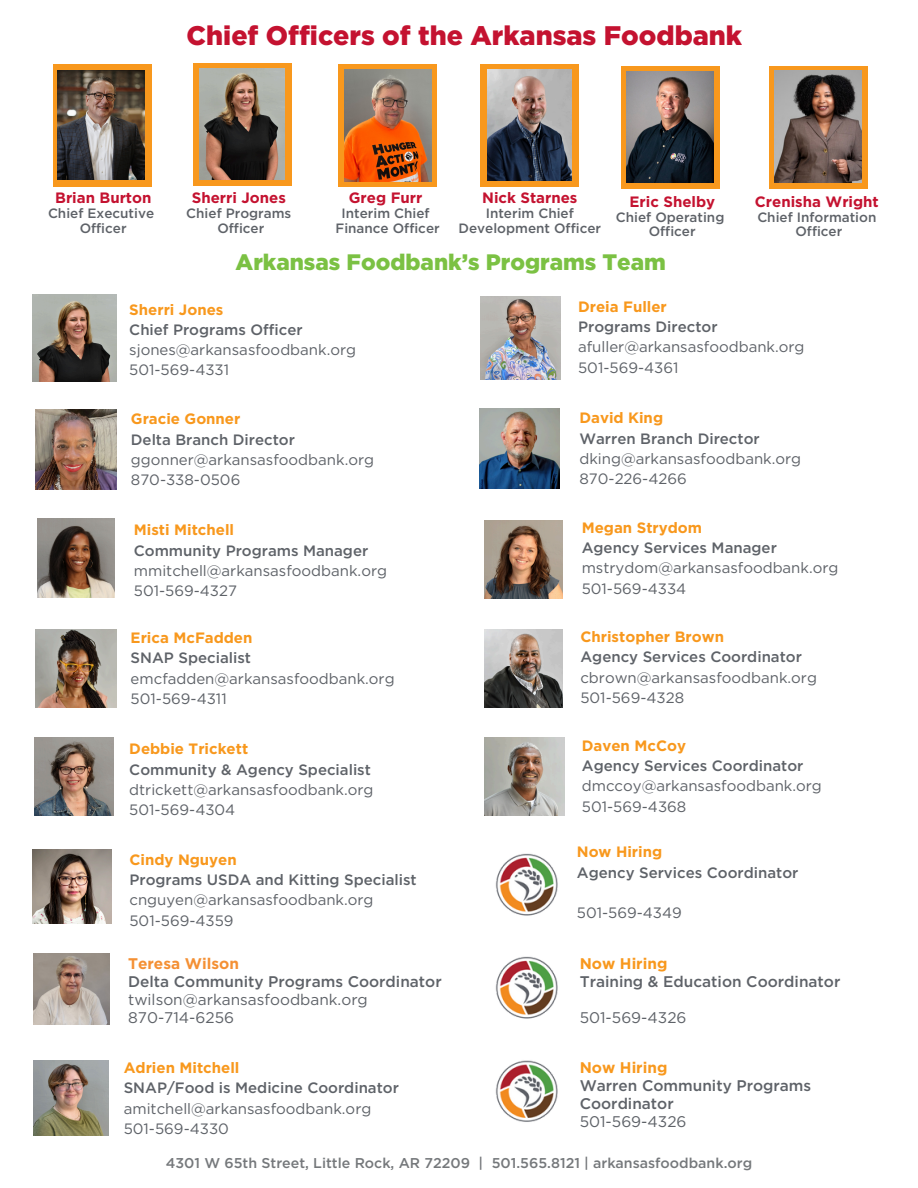
<style>
.page{position:relative;width:918px;height:1188px;background:#fff}
.page>*{position:absolute;margin:0;border:0;box-sizing:border-box;transform-origin:0 0}
.t1{font:900 26.85px "Gotham";color:#c41230}
.t2{font:900 22.35px "Gotham";color:#7bc143}
.t3{font:15.45px/18px "Gotham";color:#5e6268}
.t4{font:500 15.45px/18px "Gotham";color:#5e6268}
.t5{font:15px/20.2px "Gotham";color:#5e6268}
.t6{font:700 15px "Gotham";color:#c41230}
.t7{font:500 15px/20.2px "Gotham";color:#5e6268}
.t8{font:500 14.25px "Gotham";color:#75787b}
.t9{font:500 13.5px/14.7px "Gotham";color:#5e6268;text-align:center}
.s1{font-weight:700;color:#f8981d}
.s2{font-weight:500}
.s3{font-weight:700;color:#f49034}
.s4{font-weight:400}
</style>
<div class="page">
<img style="left:32px;top:850px;width:79px;height:74px">
<img style="left:35px;top:630px;width:81px;height:78px">
<img style="left:495px;top:853px;width:63px;height:63px">
<div style="left:53px;top:64px;width:98px;height:122px;background:#f8981d"></div>
<svg style="left:193px;top:63px;width:98px;height:122px;background:#ea982e"></svg>
<svg style="left:339px;top:65px;width:98px;height:122px;background:#ed9528"></svg>
<div style="left:480px;top:64px;width:98px;height:122px;background:#f8981d"></div>
<div style="left:621px;top:66px;width:98px;height:122px;background:#f8981d"></div>
<img style="left:58px;top:70px;width:87px;height:110px">
<div style="left:769px;top:66px;width:98px;height:122px;background:#f8981d"></div>
<img style="left:775px;top:70px;width:86px;height:113px">
<img style="left:626px;top:72px;width:88px;height:110px">
<img style="left:200px;top:69px;width:84px;height:110px">
<img style="left:32px;top:295px;width:85px;height:86px">
<img style="left:34px;top:738px;width:80px;height:77px">
<img style="left:481px;top:296px;width:80px;height:83px">
<img style="left:485px;top:521px;width:77px;height:78px">
<img style="left:485px;top:630px;width:77px;height:78px">
<img style="left:485px;top:738px;width:79px;height:77px">
<img style="left:37px;top:519px;width:78px;height:79px">
<img style="left:480px;top:408px;width:80px;height:80px">
<img style="left:35px;top:410px;width:81px;height:80px">
<img style="left:344px;top:70px;width:87px;height:111px">
<img style="left:487px;top:69px;width:84px;height:112px">
<img style="left:33px;top:954px;width:77px;height:71px">
<img style="left:33px;top:1060px;width:76px;height:75px">
<img style="left:495px;top:956px;width:63px;height:63px">
<img style="left:495px;top:1060px;width:63px;height:62px">
<p class="t1" style="left:187px;top:23px;width:557px">Chief Officers of the Arkansas Foodbank</p>
<p class="t6" style="left:55px;top:191px;width:98px">Brian Burton</p>
<p class="t9" style="left:48px;top:207px;width:108px">Chief Executive</p>
<p class="t9" style="left:80px;top:221px;width:48px">Officer</p>
<p class="t6" style="left:192px;top:191px;width:96px">Sherri Jones</p>
<p class="t9" style="left:186px;top:207px;width:107px">Chief Programs</p>
<p class="t9" style="left:217px;top:221px;width:48px">Officer</p>
<p class="t6" style="left:349px;top:191px;width:75px">Greg Furr</p>
<p class="t9" style="left:342px;top:207px;width:90px">Interim Chief</p>
<p class="t9" style="left:336px;top:221px;width:106px">Finance Officer</p>
<p class="t6" style="left:482px;top:191px;width:97px">Nick Starnes</p>
<p class="t9" style="left:459px;top:207px;width:144px">Interim Chief<br>Development Officer</p>
<p class="t6" style="left:630px;top:195px;width:87px">Eric Shelby</p>
<p class="t9" style="left:616px;top:210px;width:110px">Chief Operating</p>
<p class="t9" style="left:649px;top:225px;width:48px">Officer</p>
<p class="t2" style="left:236px;top:252px;width:432px">Arkansas Foodbank’s Programs Team</p>
<p class="t6" style="left:755px;top:195px;width:125px">Crenisha Wright</p>
<p class="t9" style="left:757px;top:210px;width:121px">Chief Information</p>
<p class="t9" style="left:795px;top:225px;width:48px">Officer</p>
<p class="t5" style="left:129px;top:300px;width:228px"><span class="s1">Sherri Jones<br></span><span class="s2">Chief Programs Officer </span>sjones@arkansasfoodbank.org<br>501-569-4331</p>
<p class="t5" style="left:578px;top:297px;width:228px"><span class="s1">Dreia Fuller<br></span><span class="s2">Programs Director </span>afuller@arkansasfoodbank.org<br>501-569-4361</p>
<h3 class="t5" style="left:131px;top:410px;width:245px"><span class="s1">Gracie Gonner<br></span><span class="s2">Delta Branch Director </span>ggonner@arkansasfoodbank.org<br>870-338-0506</h3>
<p class="t5" style="left:579px;top:409px;width:223px"><span class="s1">David King<br></span><span class="s2">Warren Branch Director </span>dking@arkansasfoodbank.org<br>870-226-4266</p>
<p class="t5" style="left:134px;top:521px;width:255px"><span class="s1">Misti Mitchell<br></span><span class="s2">Community Programs Manager </span>mmitchell@arkansasfoodbank.org<br>501-569-4327</p>
<p class="t5" style="left:131px;top:628px;width:266px"><span class="s1">Erica McFadden<br></span><span class="s2">SNAP Specialist </span>emcfadden@arkansasfoodbank.org<br>501-569-4311</p>
<p class="t5" style="left:129px;top:740px;width:246px"><span class="s1">Debbie Trickett<br></span><span class="s2">Community &amp; Agency Specialist </span>dtrickett@arkansasfoodbank.org<br>501-569-4304</p>
<h3 class="t5" style="left:129px;top:850px;width:289px"><span class="s1">Cindy Nguyen<br></span><span class="s2">Programs USDA and Kitting Specialist </span>cnguyen@arkansasfoodbank.org<br>501-569-4359</h3>
<h2 class="t5" style="left:582px;top:518px;width:258px"><span class="s1">Megan Strydom<br></span><span class="s2">Agency Services Manager </span>mstrydom@arkansasfoodbank.org<br>501-569-4334</h2>
<p class="t5" style="left:580px;top:627px;width:238px"><span class="s1">Christopher Brown<br></span><span class="s2">Agency Services Coordinator </span>cbrown@arkansasfoodbank.org<br>501-569-4328</p>
<h3 class="t5" style="left:582px;top:736px;width:242px"><span class="s1">Daven McCoy<br></span><span class="s2">Agency Services Coordinator </span>dmccoy@arkansasfoodbank.org<br>501-569-4368</h3>
<p class="t7" style="left:577px;top:843px;width:223px"><span class="s1">Now Hiring<br></span>Agency Services Coordinator</p>
<h3 class="t5" style="left:577px;top:904px;width:107px">501-569-4349</h3>
<h1 class="t4" style="left:580px;top:955px;width:262px"><span class="s1">Now Hiring<br></span>Training &amp; Education Coordinator</h1>
<p class="t3" style="left:580px;top:1009px;width:108px">501-569-4326</p>
<h3 class="t3" style="left:128px;top:955px;width:315px"><span class="s3">Teresa Wilson<br></span><span class="s2">Delta Community Programs Coordinator </span>twilson@arkansasfoodbank.org<br>870-714-6256</h3>
<p class="t5" style="left:124px;top:1059px;width:277px"><span class="s1">Adrien Mitchell<br></span><span class="s2">SNAP/Food is Medicine Coordinator </span>amitchell@arkansasfoodbank.org<br>501-569-4330</p>
<h3 class="t8" style="left:166px;top:1157px;width:588px">4301 W 65th Street, Little Rock, AR 72209 | 501.565.8121 | arkansasfoodbank.org</h3>
<p class="t4" style="left:580px;top:1059px;width:233px"><span class="s1">Now Hiring<br></span>Warren Community Programs<br>Coordinator<br><span class="s4">501-569-4326</span></p>
</div>
